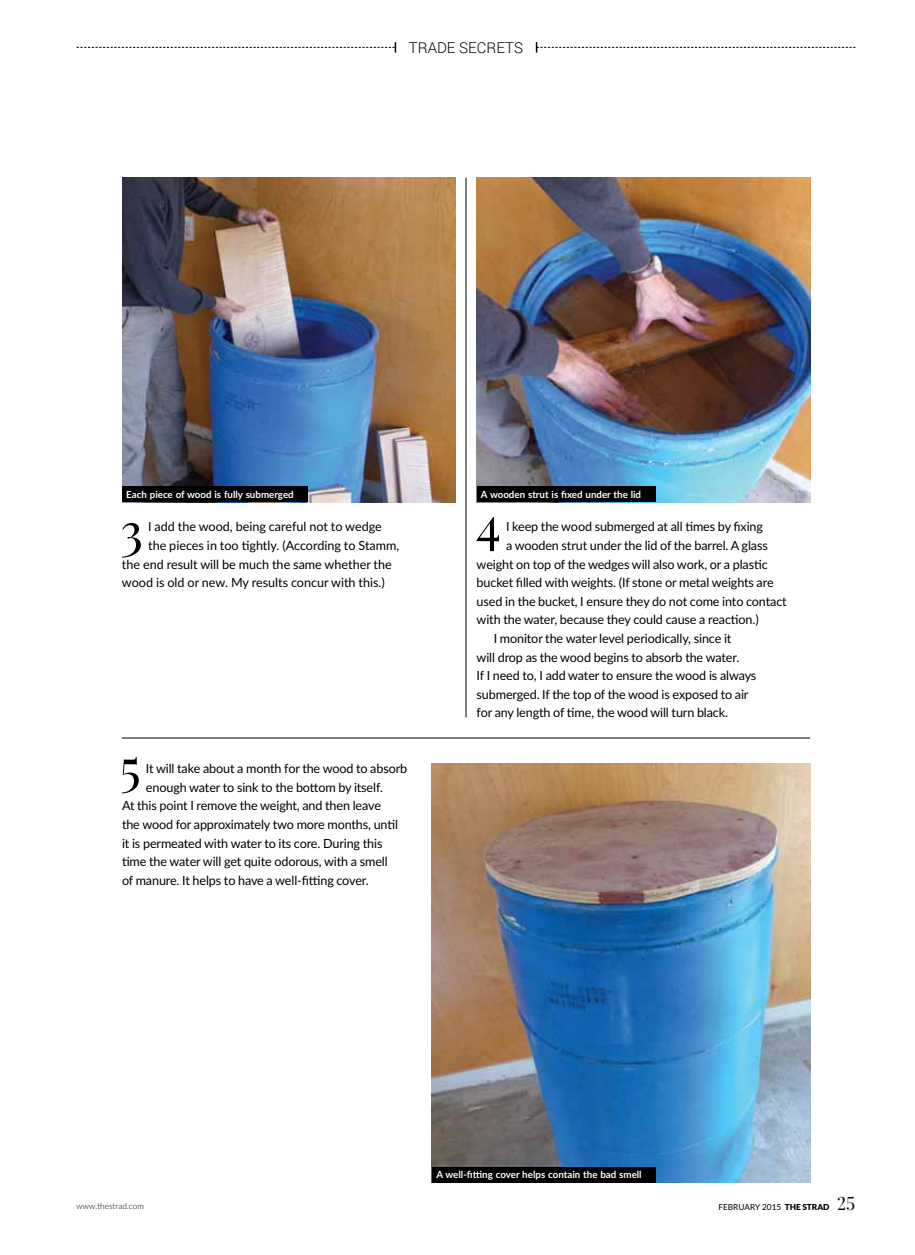
<style>
.page{position:relative;width:915px;height:1255px;background:#fff}
.page>*{position:absolute;margin:0;border:0;box-sizing:border-box;transform-origin:0 0}
.t1{font:50.85px "Playfair Display";color:#000}
.t2{font:300 15px "Roboto";color:#000}
.t3{font:12.6px "Lato";letter-spacing:-.01em;color:#000}
.t4{font:700 9.75px "Lato";color:#fff}
.t5{font:8.25px "Lato";color:#000}
.t6{font:300 8.25px "Lato";color:#000}
.s1{font-weight:900}
.s2{font-family:"Playfair Display";font-size:18px}
</style>
<div class="page">
<img style="left:431px;top:763px;width:378px;height:419px">
<img style="left:476px;top:178px;width:333px;height:324px">
<img style="left:122px;top:178px;width:333px;height:324px">
<hr style="left:465px;top:178px;width:1px;height:539px;background:#000">
<hr style="left:122px;top:737px;width:687px;height:1px;background:#000">
<div style="left:122px;top:486px;width:186px;height:16px;background:#000"></div>
<div style="left:476px;top:486px;width:179px;height:16px;background:#000"></div>
<div style="left:432px;top:1166px;width:223px;height:16px;background:#000"></div>
<svg style="left:77px;top:42px;width:319px;height:11px"></svg>
<svg style="left:535px;top:42px;width:320px;height:11px"></svg>
<p class="t2" style="left:409px;top:37px;width:115px">TRADE SECRETS</p>
<p class="t4" style="left:126px;top:487px;width:169px">Each piece of wood is fully submerged</p>
<p class="t4" style="left:480px;top:487px;width:162px">A wooden strut is fixed under the lid</p>
<h1 class="t1" style="left:120px;top:499px;width:24px">3</h1>
<p class="t3" style="left:148px;top:517px;width:235px">I add the wood, being careful not to wedge</p>
<p class="t3" style="left:148px;top:536px;width:253px">the pieces in too tightly. (According to Stamm,</p>
<p class="t3" style="left:122px;top:555px;width:271px">the end result will be much the same whether the</p>
<p class="t3" style="left:122px;top:573px;width:264px">wood is old or new. My results concur with this.)</p>
<h1 class="t1" style="left:120px;top:735px;width:23px">5</h1>
<p class="t3" style="left:146px;top:759px;width:263px">It will take about a month for the wood to absorb</p>
<p class="t3" style="left:146px;top:778px;width:238px">enough water to sink to the bottom by itself.</p>
<p class="t3" style="left:122px;top:796px;width:260px">At this point I remove the weight, and then leave</p>
<p class="t3" style="left:122px;top:815px;width:277px">the wood for approximately two more months, until</p>
<p class="t3" style="left:122px;top:834px;width:262px">it is permeated with water to its core. During this</p>
<p class="t3" style="left:122px;top:852px;width:267px">time the water will get quite odorous, with a smell</p>
<p class="t3" style="left:122px;top:871px;width:248px">of manure. It helps to have a well-fitting cover.</p>
<h1 class="t1" style="left:475px;top:493px;width:27px">4</h1>
<p class="t3" style="left:506px;top:517px;width:258px">I keep the wood submerged at all times by fixing</p>
<p class="t3" style="left:506px;top:536px;width:263px">a wooden strut under the lid of the barrel. A glass</p>
<p class="t3" style="left:476px;top:555px;width:292px">weight on top of the wedges will also work, or a plastic</p>
<p class="t3" style="left:476px;top:573px;width:298px">bucket filled with weights. (If stone or metal weights are</p>
<p class="t3" style="left:476px;top:592px;width:311px">used in the bucket, I ensure they do not come into contact</p>
<p class="t3" style="left:476px;top:610px;width:283px">with the water, because they could cause a reaction.)</p>
<p class="t3" style="left:493px;top:629px;width:239px">I monitor the water level periodically, since it</p>
<p class="t3" style="left:476px;top:648px;width:264px">will drop as the wood begins to absorb the water.</p>
<p class="t3" style="left:476px;top:666px;width:281px">If I need to, I add water to ensure the wood is always</p>
<p class="t3" style="left:476px;top:685px;width:273px">submerged. If the top of the wood is exposed to air</p>
<p class="t3" style="left:476px;top:703px;width:253px">for any length of time, the wood will turn black.</p>
<p class="t4" style="left:436px;top:1167px;width:207px">A well-fitting cover helps contain the bad smell</p>
<p class="t6" style="left:77px;top:1200px;width:69px">www.thestrad.com</p>
<p class="t5" style="left:718px;top:1201px;width:138px">f ebruary 2015 <span class="s1">THE STRAD</span> <span class="s2">25</span></p>
</div>
